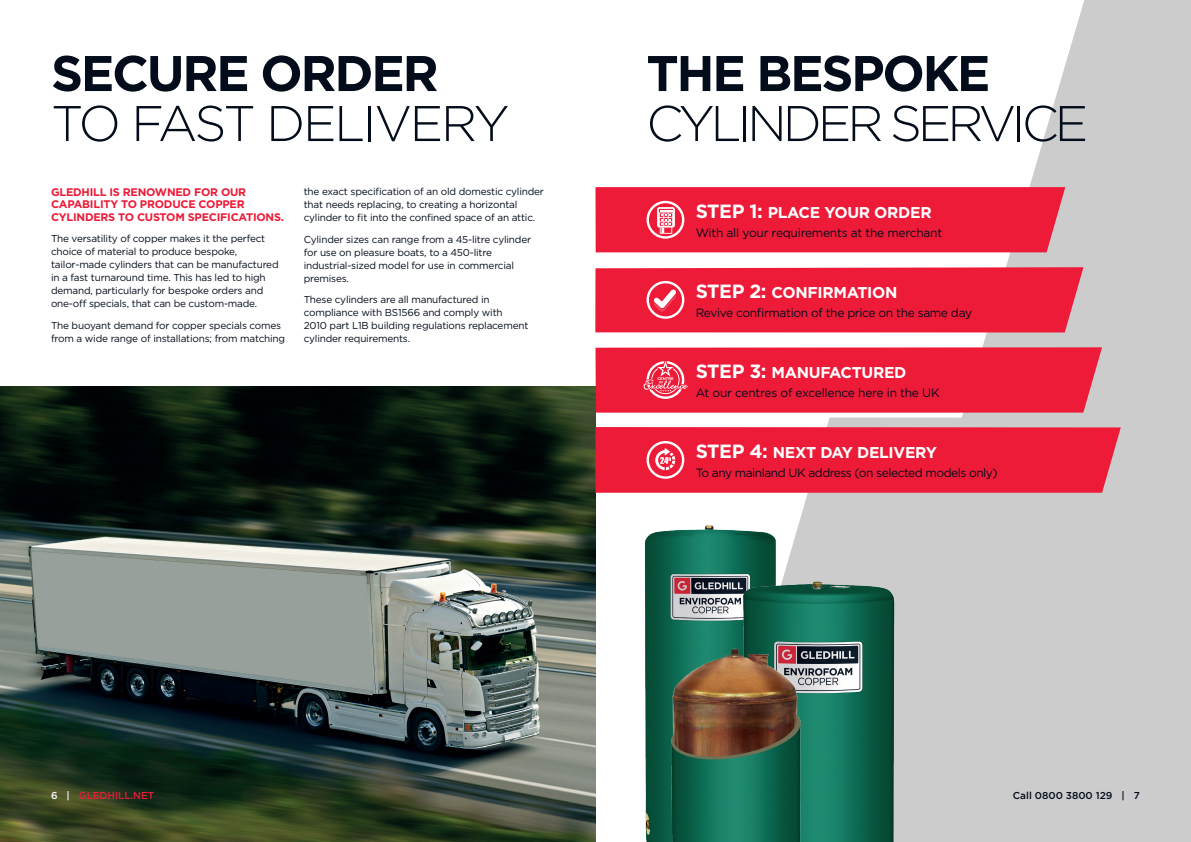
<style>
.page{position:relative;width:1191px;height:842px;background:#fff}
.page>*{position:absolute;margin:0;border:0;box-sizing:border-box;transform-origin:0 0}
.t1{font:700 50px "Gotham";letter-spacing:-.045em;color:#030c1a}
.t2{font:300 50px "Gotham";letter-spacing:-.08em;color:#030c1a}
.t3{font:300 50px "Gotham";letter-spacing:-.045em;color:#030c1a}
.t4{font:700 15.6px "Gotham";letter-spacing:-.02em;color:#fff}
.t5{font:12px "Gotham";letter-spacing:-.03em;color:#030c1a}
.t6{font:700 11px/12px "Gotham";letter-spacing:-.02em;color:#ed1a38}
.t7{font:10px/13px "Gotham";letter-spacing:-.02em;color:#030c1a}
.t8{font:500 10px "Gotham";color:#030c1a}
.t9{font:500 10px "Gotham";color:#ed1a38}
.s1{font-size:19.1px}
.s2{color:#fff}
</style>
<div class="page">
<svg style="left:704px;top:0;width:487px;height:842px;fill:#cccccd"></svg>
<img style="left:0;top:387px;width:595px;height:455px">
<img style="left:645px;top:503px;width:156px;height:132px">
<img style="left:711px;top:582px;width:218px;height:260px">
<img style="left:645px;top:635px;width:212px;height:207px">
<div style="left:595px;top:187px;width:470px;height:65px;background:#ed1a38"></div>
<div style="left:595px;top:267px;width:488px;height:65px;background:#ed1a38"></div>
<svg style="left:577px;top:347px;width:525px;height:66px;background:#ea2843"></svg>
<svg style="left:576px;top:427px;width:544px;height:66px;background:#e4223c"></svg>
<h1 class="t1" style="left:51px;top:40px;width:389px">SECURE ORDER</h1>
<h1 class="t3" style="left:51px;top:92px;width:460px">TO FAST DELIVERY</h1>
<p class="t6" style="left:51px;top:186px;width:197px">GLEDHILL IS RENOWNED FOR OUR<br>CAPABILITY TO PRODUCE COPPER</p>
<p class="t6" style="left:51px;top:211px;width:234px">CYLINDERS TO CUSTOM SPECIFICATIONS.</p>
<p class="t7" style="left:51px;top:232px;width:229px">The versatility of copper makes it the perfect choice of material to produce bespoke, tailor-made cylinders that can be manufactured in a fast turnaround time. This has led to high demand, particularly for bespoke orders and one-off specials, that can be custom-made.</p>
<p class="t7" style="left:51px;top:319px;width:236px">The buoyant demand for copper specials comes from a wide range of installations; from matching</p>
<p class="t7" style="left:304px;top:185px;width:242px">the exact specification of an old domestic cylinder that needs replacing, to creating a horizontal cylinder to fit into the confined space of an attic.</p>
<p class="t7" style="left:304px;top:232px;width:229px">Cylinder sizes can range from a 45-litre cylinder for use on pleasure boats, to a 450-litre industrial-sized model for use in commercial premises.</p>
<p class="t7" style="left:304px;top:293px;width:226px">These cylinders are all manufactured in compliance with BS1566 and comply with 2010 part L1B building regulations replacement cylinder requirements.</p>
<h1 class="t1" style="left:646px;top:40px;width:345px">THE BESPOKE</h1>
<h1 class="t2" style="left:646px;top:92px;width:443px">CYLINDER SERVICE</h1>
<h2 class="t4" style="left:695px;top:202px;width:237px"><span class="s1">STEP 1:</span> PLACE YOUR ORDER</h2>
<p class="t5" style="left:695px;top:225px;width:248px">With all your requirements at the merchant</p>
<h2 class="t4" style="left:695px;top:282px;width:203px"><span class="s1">STEP 2:</span> CONFIRMATION</h2>
<p class="t5" style="left:695px;top:305px;width:278px">Revive confirmation of the price on the same day</p>
<h2 class="t4" style="left:695px;top:362px;width:212px"><span class="s1">STEP 3:</span> MANUFACTURED</h2>
<p class="t5" style="left:695px;top:385px;width:245px">At our centres of excellence here in the UK</p>
<h2 class="t4" style="left:695px;top:442px;width:243px"><span class="s1">STEP 4:</span> NEXT DAY DELIVERY</h2>
<p class="t5" style="left:695px;top:465px;width:303px">To any mainland UK address (on selected models only)</p>
<p class="t9" style="left:51px;top:789px;width:105px"><span class="s2">6 |</span> GLEDHILL.NET</p>
<p class="t8" style="left:1013px;top:789px;width:128px">Call 0800 3800 129 | 7</p>
</div>
